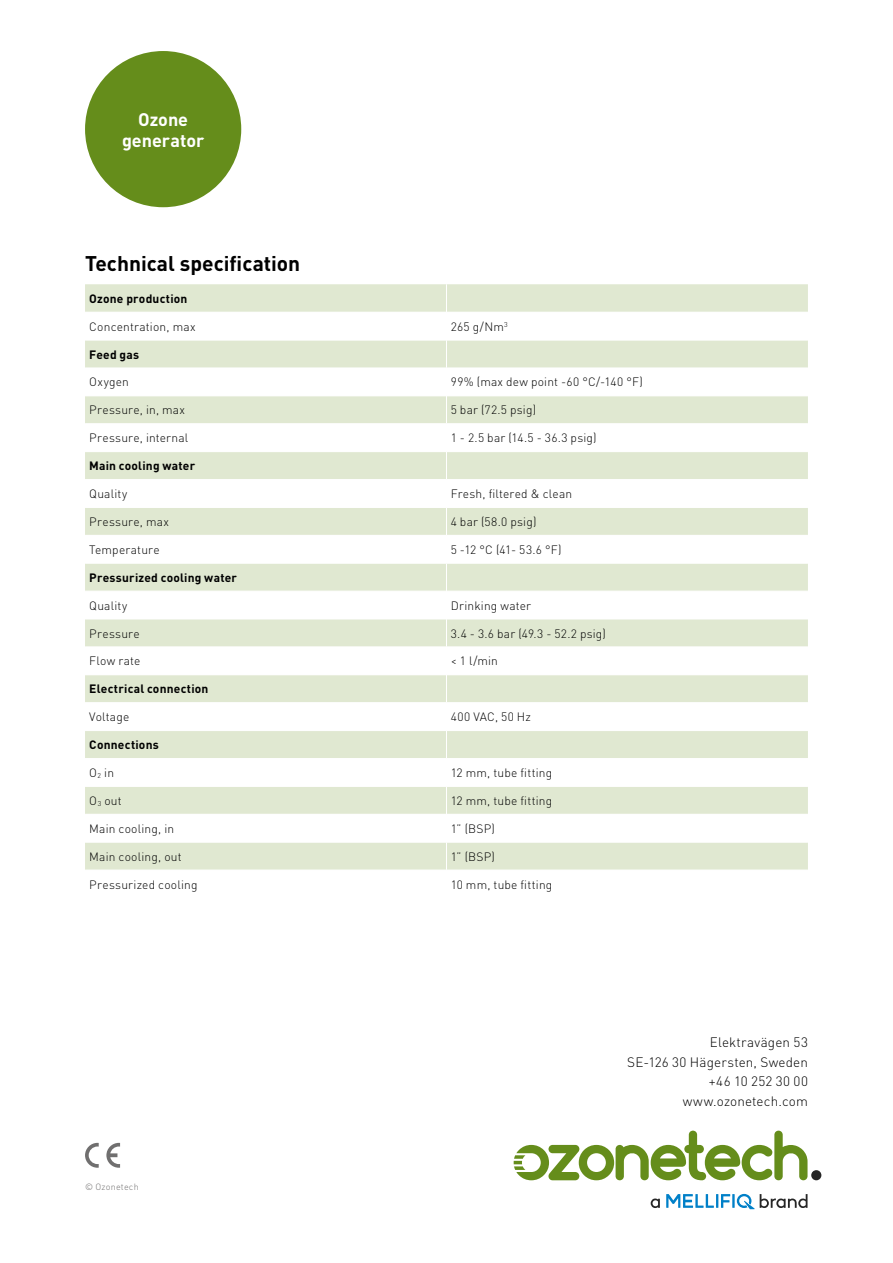
<style>
.page{position:relative;width:893px;height:1263px;background:#fff}
.page>*{position:absolute;margin:0;border:0;box-sizing:border-box;transform-origin:0 0}
.t1{font:700 21px "DINOT";color:#000}
.t2{font:700 18px/21px "DINOT";color:#fff;text-align:center}
.t3{font:300 13.5px/19.5px "DINOT";letter-spacing:.01em;color:#000;text-align:right}
.t4{font:300 12px "DINOT";letter-spacing:.015em;color:#000}
.t5{font:700 12px "DINOT";letter-spacing:.015em;color:#000}
.t6{font:300 9px "DINOT";letter-spacing:.025em;color:#706f6f}
</style>
<div class="page">
<div style="left:85px;top:51px;width:156px;height:156px;background:#658d1b;border-radius:50%"></div>
<div style="left:811px;top:1170px;width:10px;height:10px;background:#262626;border-radius:50%"></div>
<svg style="left:514px;top:1130px;width:293px;height:50px"></svg>
<svg style="left:651px;top:1198px;width:9px;height:10px"></svg>
<svg style="left:666px;top:1194px;width:141px;height:15px"></svg>
<svg style="left:85px;top:1143px;width:14px;height:25px"></svg>
<svg style="left:106px;top:1143px;width:14px;height:25px"></svg>
<svg style="left:85px;top:284px;width:723px;height:586px"></svg>
<h2 class="t2" style="left:122px;top:108px;width:84px">Ozone generator</h2>
<h1 class="t1" style="left:85px;top:250px;width:217px">Technical specification</h1>
<p class="t5" style="left:89px;top:291px;width:100px">Ozone production</p>
<p class="t4" style="left:89px;top:319px;width:108px">Concentration, max</p>
<p class="t4" style="left:451px;top:319px;width:59px">265 g/Nm<sup>3</sup></p>
<p class="t5" style="left:89px;top:346px;width:51px">Feed gas</p>
<p class="t4" style="left:89px;top:375px;width:41px">Oxygen</p>
<p class="t4" style="left:451px;top:375px;width:194px">99% (max dew point -60 °C/-140 °F)</p>
<p class="t4" style="left:89px;top:403px;width:97px">Pressure, in, max</p>
<p class="t4" style="left:451px;top:403px;width:87px">5 bar (72.5 psig)</p>
<p class="t4" style="left:89px;top:431px;width:101px">Pressure, internal</p>
<p class="t4" style="left:451px;top:431px;width:147px">1 - 2.5 bar (14.5 - 36.3 psig)</p>
<p class="t5" style="left:89px;top:458px;width:107px">Main cooling water</p>
<p class="t4" style="left:89px;top:486px;width:40px">Quality</p>
<p class="t4" style="left:451px;top:486px;width:123px">Fresh, filtered &amp; clean</p>
<p class="t4" style="left:89px;top:514px;width:81px">Pressure, max</p>
<p class="t4" style="left:451px;top:514px;width:87px">4 bar (58.0 psig)</p>
<p class="t4" style="left:89px;top:542px;width:72px">Temperature</p>
<p class="t4" style="left:451px;top:542px;width:112px">5 -12 °C (41- 53.6 °F)</p>
<p class="t5" style="left:89px;top:569px;width:149px">Pressurized cooling water</p>
<p class="t4" style="left:89px;top:598px;width:40px">Quality</p>
<p class="t4" style="left:451px;top:598px;width:82px">Drinking water</p>
<p class="t4" style="left:89px;top:626px;width:52px">Pressure</p>
<p class="t4" style="left:451px;top:626px;width:157px">3.4 - 3.6 bar (49.3 - 52.2 psig)</p>
<p class="t4" style="left:89px;top:654px;width:53px">Flow rate</p>
<p class="t4" style="left:451px;top:654px;width:49px">&lt; 1 l/min</p>
<p class="t5" style="left:89px;top:681px;width:121px">Electrical connection</p>
<p class="t4" style="left:89px;top:709px;width:42px">Voltage</p>
<p class="t4" style="left:451px;top:709px;width:82px">400 VAC, 50 Hz</p>
<p class="t5" style="left:89px;top:737px;width:71px">Connections</p>
<p class="t4" style="left:89px;top:765px;width:26px">O<sub>2</sub> in</p>
<p class="t4" style="left:451px;top:765px;width:103px">12 mm, tube fitting</p>
<p class="t4" style="left:89px;top:793px;width:34px">O<sub>3</sub> out</p>
<p class="t4" style="left:451px;top:793px;width:103px">12 mm, tube fitting</p>
<p class="t4" style="left:89px;top:821px;width:86px">Main cooling, in</p>
<p class="t4" style="left:451px;top:821px;width:46px">1” (BSP)</p>
<p class="t4" style="left:89px;top:849px;width:94px">Main cooling, out</p>
<p class="t4" style="left:451px;top:849px;width:46px">1” (BSP)</p>
<p class="t4" style="left:89px;top:877px;width:110px">Pressurized cooling</p>
<p class="t4" style="left:451px;top:877px;width:103px">10 mm, tube fitting</p>
<p class="t6" style="left:85px;top:1181px;width:55px">© Ozonetech</p>
<p class="t3" style="left:627px;top:1033px;width:182px">Elektravägen 53<br>SE-126 30 Hägersten, Sweden +46 10 252 30 00 www.ozonetech.com</p>
</div>
